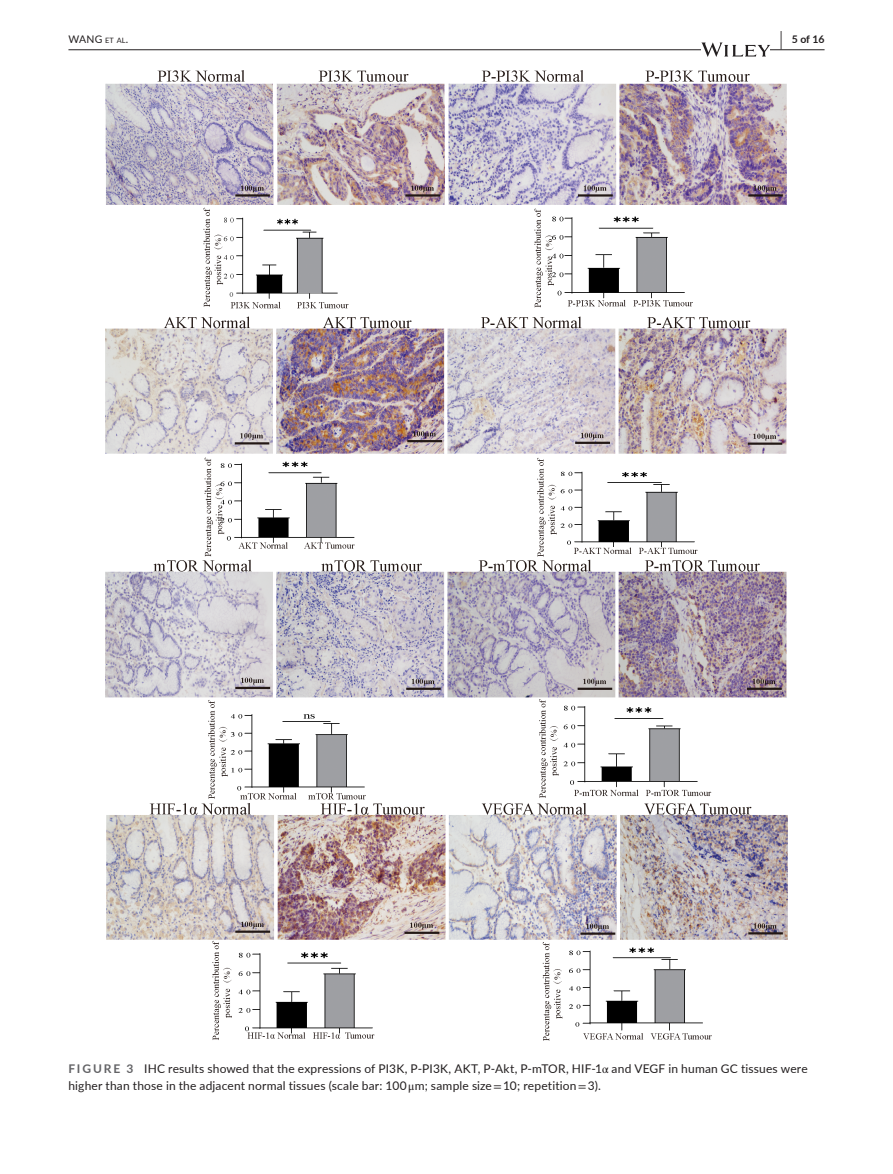
<style>
.page{position:relative;width:893px;height:1174px;background:#fff}
.page>*{position:absolute;margin:0;border:0;box-sizing:border-box;transform-origin:0 0}
.t1{font:12px/16.5px "Lato";letter-spacing:.015em;color:#231f20}
.t2{font:10.5px "Lato";color:#231f20}
.t3{font:700 10.5px "Lato";color:#231f20}
.s1{font-size:7.35px}
.s2{font-size:19.5px}
.s3{font-weight:700;color:#636366}
.s4{font-family:"STIX"}
</style>
<div class="page">
<hr style="left:68px;top:49px;width:756px;height:1px;background:#231f20">
<svg style="left:701px;top:42px;width:69px;height:15px"></svg>
<img style="left:105px;top:70px;width:683px;height:971px">
<p class="t2" style="left:68px;top:31px;width:61px">WANG <span class="s1">et al</span>.</p>
<p class="t3" style="left:780px;top:31px;width:46px"><span class="s2">|</span> 5 of 16</p>
<p class="t1" style="left:68px;top:1060px;width:741px"><span class="s3">FIGURE 3</span> IHC results showed that the expressions of PI3K, P-PI3K, AKT, P-Akt, P-mTOR, HIF-1<span class="s4">α</span> and VEGF in human GC tissues were higher than those in the adjacent normal tissues (scale bar: 100 <span class="s4">μ</span>m; sample size <span class="s4">=</span> 10; repetition <span class="s4">=</span> 3).</p>
</div>
